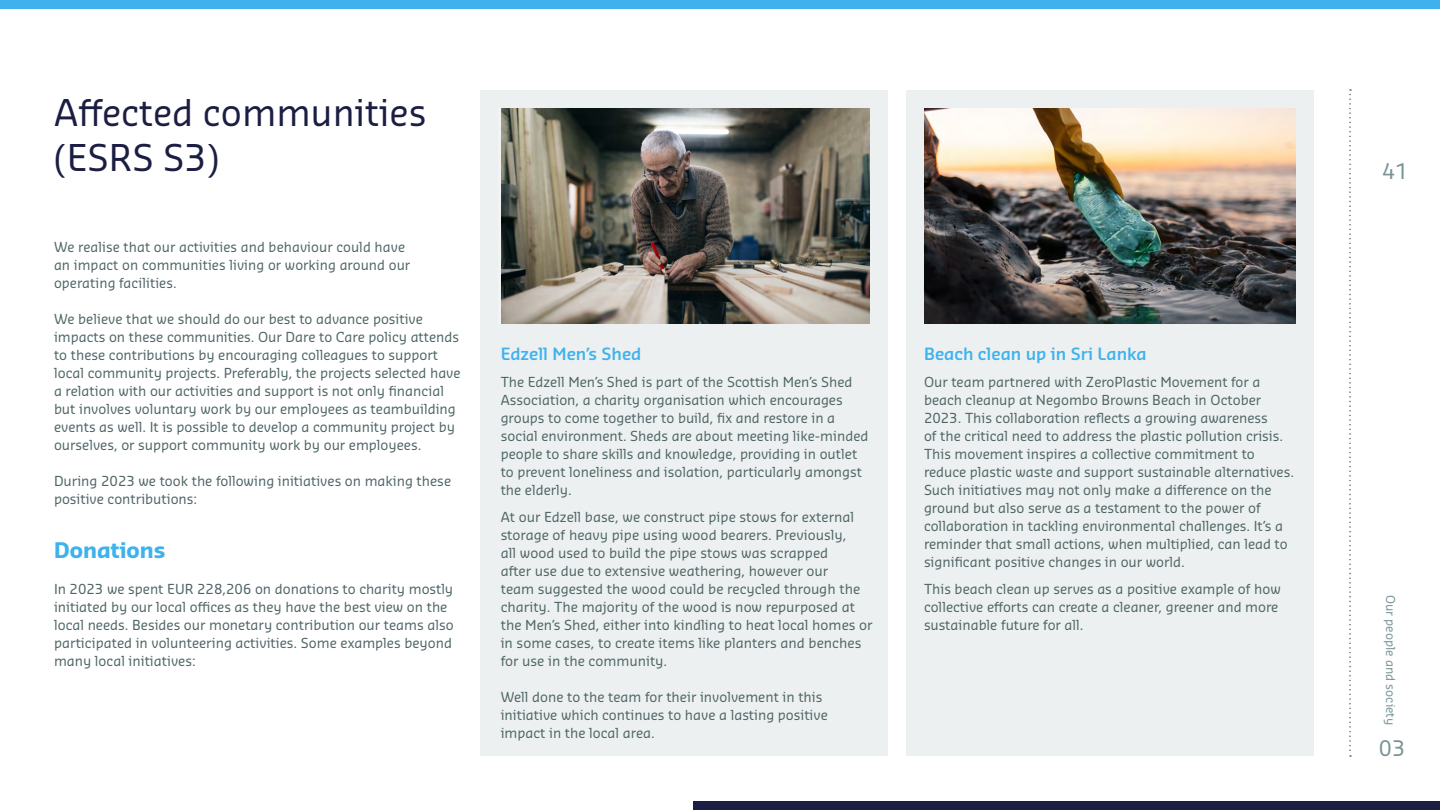
<style>
.page{position:relative;width:1440px;height:810px;background:#fff}
.page>*{position:absolute;margin:0;border:0;box-sizing:border-box;transform-origin:0 0}
.t1{font:36px/45px "Sansa Pro";color:#1b1e42}
.t2{font:700 21px "Sansa Pro";color:#3eb2ed}
.t3{font:21px "Sansa Pro";color:#799495}
.t4{font:600 16.5px "Sansa Pro";color:#3eb2ed}
.t5{font:13.5px/18px "Sansa Pro";color:#4f6566}
.t6{font:12px "Sansa Pro";color:#799495}
</style>
<div class="page">
<div style="left:480px;top:90px;width:408px;height:666px;background:#edf0f0"></div>
<div style="left:906px;top:90px;width:408px;height:666px;background:#edf0f0"></div>
<img style="left:924px;top:108px;width:372px;height:216px">
<img style="left:501px;top:108px;width:369px;height:216px">
<svg style="left:1349px;top:89px;width:2px;height:668px"></svg>
<div style="left:0;top:0;width:1440px;height:9px;background:#3eb2ed"></div>
<div style="left:693px;top:801px;width:747px;height:9px;background:#1b1e42"></div>
<h1 class="t1" style="left:54px;top:90px;width:374px">Affected communities (ESRS S3)</h1>
<p class="t5" style="left:54px;top:238px;width:358px">We realise that our activities and behaviour could have an impact on communities living or working around our operating facilities.</p>
<p class="t5" style="left:54px;top:310px;width:408px">We believe that we should do our best to advance positive impacts on these communities. Our Dare to Care policy attends to these contributions by encouraging colleagues to support local community projects. Preferably, the projects selected have a relation with our activities and support is not only financial but involves voluntary work by our employees as teambuilding events as well. It is possible to develop a community project by ourselves, or support community work by our employees.</p>
<p class="t5" style="left:54px;top:472px;width:399px">During 2023 we took the following initiatives on making these positive contributions:</p>
<h2 class="t2" style="left:54px;top:536px;width:113px">Donations</h2>
<p class="t5" style="left:54px;top:580px;width:401px">In 2023 we spent EUR 228,206 on donations to charity mostly initiated by our local offices as they have the best view on the local needs. Besides our monetary contribution our teams also participated in volunteering activities. Some examples beyond many local initiatives:</p>
<p class="t4" style="left:501px;top:342px;width:142px">Edzell Men’s Shed</p>
<p class="t5" style="left:501px;top:373px;width:369px">The Edzell Men’s Shed is part of the Scottish Men’s Shed Association, a charity organisation which encourages groups to come together to build, fix and restore in a social environment. Sheds are about meeting like-minded people to share skills and knowledge, providing in outlet to prevent loneliness and isolation, particularly amongst the elderly.</p>
<p class="t5" style="left:501px;top:508px;width:373px">At our Edzell base, we construct pipe stows for external storage of heavy pipe using wood bearers. Previously,<br>all wood used to build the pipe stows was scrapped<br>after use due to extensive weathering, however our<br>team suggested the wood could be recycled through the charity. The majority of the wood is now repurposed at the Men’s Shed, either into kindling to heat local homes or in some cases, to create items like planters and benches for use in the community.</p>
<p class="t5" style="left:501px;top:688px;width:329px">Well done to the team for their involvement in this initiative which continues to have a lasting positive impact in the local area.</p>
<p class="t4" style="left:924px;top:342px;width:224px">Beach clean up in Sri Lanka</p>
<p class="t5" style="left:924px;top:373px;width:372px">Our team partnered with ZeroPlastic Movement for a beach cleanup at Negombo Browns Beach in October 2023. This collaboration reflects a growing awareness<br>of the critical need to address the plastic pollution crisis.<br>This movement inspires a collective commitment to reduce plastic waste and support sustainable alternatives.<br>Such initiatives may not only make a difference on the ground but also serve as a testament to the power of collaboration in tackling environmental challenges. It’s a reminder that small actions, when multiplied, can lead to significant positive changes in our world.</p>
<p class="t5" style="left:924px;top:580px;width:358px">This beach clean up serves as a positive example of how collective efforts can create a cleaner, greener and more sustainable future for all.</p>
<h2 class="t3" style="left:1382px;top:157px;width:28px">41</h2>
<p class="t6" style="left:1399px;top:595px;width:132px;rotate:90deg">Our people and society</p>
<h2 class="t3" style="left:1379px;top:734px;width:28px">03</h2>
</div>
